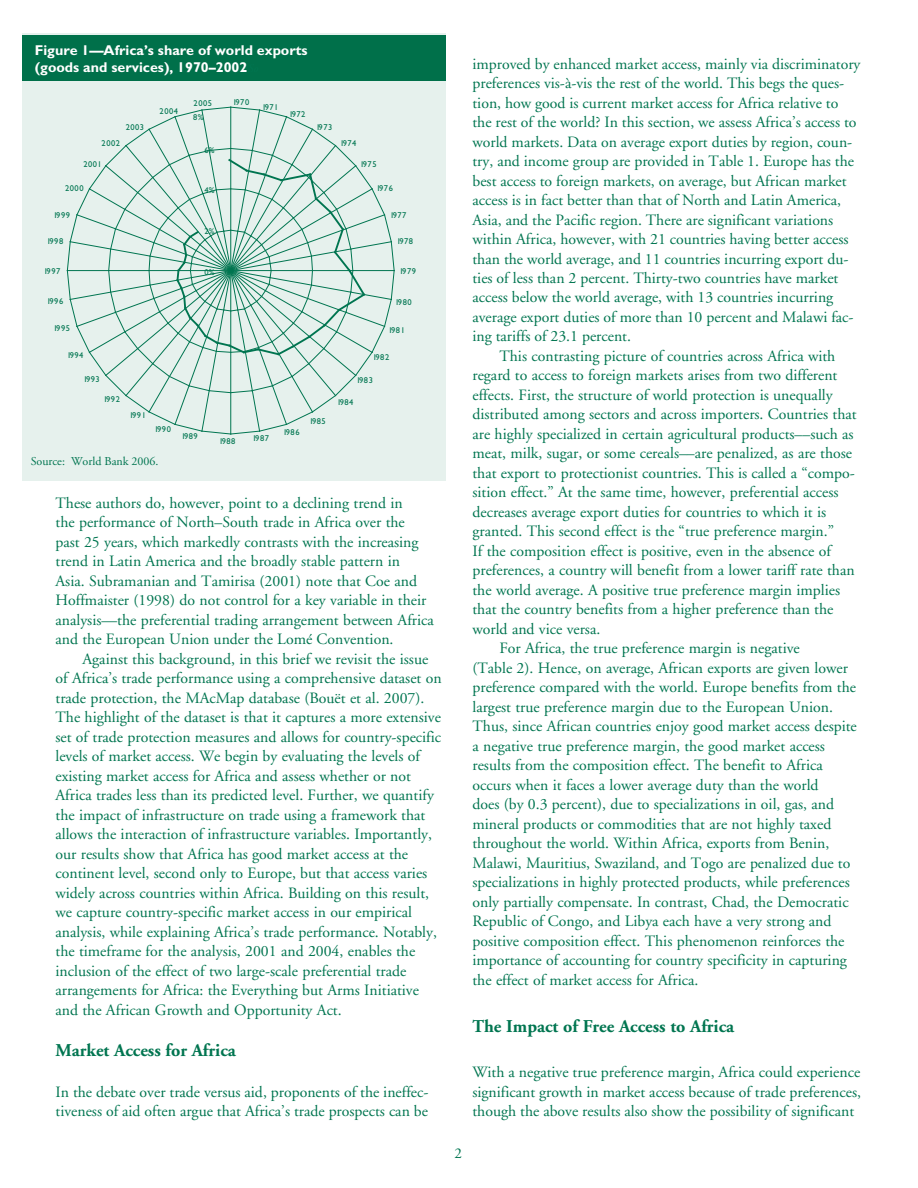
<style>
.page{position:relative;width:918px;height:1188px;background:#fff}
.page>*{position:absolute;margin:0;border:0;box-sizing:border-box;transform-origin:0 0}
.t1{font:700 18px "Adobe Garamond";color:#007550}
.t2{font:15.75px/19.5px "Adobe Garamond";color:#007550}
.t3{font:15px "Adobe Garamond";color:#007550}
.t4{font:700 14.25px/17.1px "Gill Sans";color:#fff}
.t5{font:12px "Adobe Garamond";color:#007550}
.t6{font:8.4px "Gill Sans";letter-spacing:.06em;color:#007550}
.s1{font-family:"Adobe Garamond";font-weight:400;font-style:italic;font-size:12px;color:#007550}
</style>
<div class="page">
<div style="left:22px;top:33px;width:424px;height:448px;background:#e6f1ed"></div>
<div style="left:23px;top:35px;width:423px;height:45px;background:#00704a"></div>
<svg style="left:67px;top:106px;width:328px;height:329px"></svg>
<p class="t4" style="left:35px;top:41px;width:274px">Figure 1—Africa’s share of world exports (goods and services), 1970–2002<span class="s1">So</span></p>
<p class="t6" style="left:126px;top:122px;width:20px">2003</p>
<p class="t6" style="left:102px;top:139px;width:20px">2002</p>
<p class="t6" style="left:83px;top:159px;width:20px">2001</p>
<p class="t6" style="left:65px;top:183px;width:20px">2000</p>
<p class="t6" style="left:54px;top:210px;width:18px">1999</p>
<p class="t6" style="left:47px;top:237px;width:18px">1998</p>
<p class="t6" style="left:44px;top:267px;width:18px">1997</p>
<p class="t6" style="left:47px;top:296px;width:18px">1996</p>
<p class="t6" style="left:54px;top:323px;width:18px">1995</p>
<p class="t6" style="left:67px;top:350px;width:18px">1994</p>
<p class="t6" style="left:83px;top:374px;width:18px">1993</p>
<p class="t6" style="left:104px;top:394px;width:18px">1992</p>
<p class="t6" style="left:130px;top:411px;width:18px">1991</p>
<p class="t6" style="left:160px;top:106px;width:20px">2004</p>
<p class="t6" style="left:194px;top:99px;width:20px">2005</p>
<p class="t6" style="left:193px;top:112px;width:12px">8%</p>
<p class="t6" style="left:205px;top:145px;width:12px">6%</p>
<p class="t6" style="left:205px;top:185px;width:12px">4%</p>
<p class="t6" style="left:205px;top:227px;width:12px">2%</p>
<p class="t6" style="left:205px;top:267px;width:12px">0%</p>
<p class="t6" style="left:233px;top:97px;width:18px">1970</p>
<p class="t6" style="left:262px;top:102px;width:18px">1971</p>
<p class="t6" style="left:155px;top:424px;width:18px">1990</p>
<p class="t6" style="left:181px;top:431px;width:18px">1989</p>
<p class="t6" style="left:219px;top:436px;width:18px">1988</p>
<p class="t6" style="left:253px;top:434px;width:18px">1987</p>
<p class="t5" style="left:31px;top:455px;width:129px">Source: World Bank 2006.</p>
<p class="t6" style="left:289px;top:109px;width:18px">1972</p>
<p class="t6" style="left:316px;top:122px;width:18px">1973</p>
<p class="t6" style="left:340px;top:139px;width:18px">1974</p>
<p class="t6" style="left:360px;top:159px;width:18px">1975</p>
<p class="t6" style="left:377px;top:183px;width:18px">1976</p>
<p class="t6" style="left:390px;top:210px;width:18px">1977</p>
<p class="t6" style="left:397px;top:237px;width:18px">1978</p>
<p class="t6" style="left:400px;top:267px;width:18px">1979</p>
<p class="t6" style="left:395px;top:297px;width:18px">1980</p>
<p class="t6" style="left:389px;top:326px;width:18px">1981</p>
<p class="t6" style="left:373px;top:352px;width:18px">1982</p>
<p class="t6" style="left:357px;top:376px;width:18px">1983</p>
<p class="t6" style="left:337px;top:397px;width:18px">1984</p>
<p class="t6" style="left:283px;top:427px;width:18px">1986</p>
<p class="t6" style="left:309px;top:416px;width:18px">1985</p>
<p class="t2" style="left:56px;top:493px;width:380px">These authors do, however, point to a declining trend in<br>the performance of North–South trade in Africa over the<br>past 25 years, which markedly contrasts with the increasing trend in Latin America and the broadly stable pattern in<br>Asia. Subramanian and Tamirisa (2001) note that Coe and Hoffmaister (1998) do not control for a key variable in their analysis—the preferential trading arrangement between Africa and the European Union under the Lomé Convention.</p>
<p class="t2" style="left:56px;top:649px;width:388px;text-indent:27px">Against this background, in this brief we revisit the issue of Africa’s trade performance using a comprehensive dataset on trade protection, the MAcMap database (Bouët et al. 2007).<br>The highlight of the dataset is that it captures a more extensive set of trade protection measures and allows for country-specific levels of market access. We begin by evaluating the levels of existing market access for Africa and assess whether or not Africa trades less than its predicted level. Further, we quantify the impact of infrastructure on trade using a framework that allows the interaction of infrastructure variables. Importantly, our results show that Africa has good market access at the continent level, second only to Europe, but that access varies widely across countries within Africa. Building on this result, we capture country-specific market access in our empirical analysis, while explaining Africa’s trade performance. Notably, the timeframe for the analysis, 2001 and 2004, enables the inclusion of the effect of two large-scale preferential trade arrangements for Africa: the Everything but Arms Initiative and the African Growth and Opportunity Act.</p>
<p class="t1" style="left:56px;top:1040px;width:182px">Market Access for Africa</p>
<p class="t2" style="left:56px;top:1083px;width:375px">In the debate over trade versus aid, proponents of the ineffec&shy;tiveness of aid often argue that Africa’s trade prospects can be</p>
<p class="t2" style="left:472px;top:54px;width:389px">improved by enhanced market access, mainly via discriminatory</p>
<p class="t2" style="left:472px;top:74px;width:373px">preferences vis-à-vis the rest of the world. This begs the ques-</p>
<p class="t2" style="left:472px;top:93px;width:367px">tion, how good is current market access for Africa relative to</p>
<p class="t2" style="left:472px;top:113px;width:386px">the rest of the world? In this section, we assess Africa’s access to</p>
<p class="t2" style="left:472px;top:132px;width:381px">world markets. Data on average export duties by region, coun-</p>
<p class="t2" style="left:472px;top:152px;width:383px">try, and income group are provided in Table 1. Europe has the</p>
<p class="t2" style="left:472px;top:171px;width:376px">best access to foreign markets, on average, but African market</p>
<p class="t2" style="left:472px;top:191px;width:370px">access is in fact better than that of North and Latin America,</p>
<p class="t2" style="left:472px;top:210px;width:362px">Asia, and the Pacific region. There are significant variations</p>
<p class="t2" style="left:472px;top:230px;width:378px">within Africa, however, with 21 countries having better access</p>
<p class="t2" style="left:472px;top:249px;width:378px">than the world average, and 11 countries incurring export du-</p>
<p class="t2" style="left:472px;top:269px;width:367px">ties of less than 2 percent. Thirty-two countries have market</p>
<p class="t2" style="left:472px;top:288px;width:362px">access below the world average, with 13 countries incurring</p>
<p class="t2" style="left:472px;top:308px;width:383px">average export duties of more than 10 percent and Malawi fac-</p>
<p class="t2" style="left:472px;top:327px;width:160px">ing tariffs of 23.1 percent.</p>
<p class="t2" style="left:499px;top:347px;width:337px">This contrasting picture of countries across Africa with</p>
<p class="t2" style="left:472px;top:366px;width:366px">regard to access to foreign markets arises from two different</p>
<p class="t2" style="left:472px;top:386px;width:362px">effects. First, the structure of world protection is unequally</p>
<p class="t2" style="left:472px;top:405px;width:386px">distributed among sectors and across importers. Countries that</p>
<p class="t2" style="left:472px;top:425px;width:383px">are highly specialized in certain agricultural products––such as</p>
<p class="t2" style="left:472px;top:444px;width:381px">meat, milk, sugar, or some cereals––are penalized, as are those</p>
<p class="t2" style="left:472px;top:464px;width:384px">that export to protectionist countries. This is called a “compo-</p>
<p class="t2" style="left:472px;top:483px;width:368px">sition effect.” At the same time, however, preferential access</p>
<p class="t2" style="left:472px;top:503px;width:355px">decreases average export duties for countries to which it is</p>
<p class="t2" style="left:472px;top:522px;width:363px">granted. This second effect is the “true preference margin.”</p>
<p class="t2" style="left:472px;top:542px;width:360px">If the composition effect is positive, even in the absence of</p>
<p class="t2" style="left:472px;top:561px;width:384px">preferences, a country will benefit from a lower tariff rate than</p>
<p class="t2" style="left:472px;top:581px;width:369px">the world average. A positive true preference margin implies</p>
<p class="t2" style="left:472px;top:600px;width:362px">that the country benefits from a higher preference than the</p>
<p class="t2" style="left:472px;top:620px;width:129px">world and vice versa.</p>
<p class="t2" style="left:499px;top:639px;width:302px">For Africa, the true preference margin is negative</p>
<p class="t2" style="left:472px;top:659px;width:377px">(Table 2). Hence, on average, African exports are given lower</p>
<p class="t2" style="left:472px;top:678px;width:385px">preference compared with the world. Europe benefits from the</p>
<p class="t2" style="left:472px;top:698px;width:362px">largest true preference margin due to the European Union.</p>
<p class="t2" style="left:472px;top:717px;width:386px">Thus, since African countries enjoy good market access despite</p>
<p class="t2" style="left:472px;top:737px;width:354px">a negative true preference margin, the good market access</p>
<p class="t2" style="left:472px;top:756px;width:352px">results from the composition effect. The benefit to Africa</p>
<p class="t2" style="left:472px;top:776px;width:348px">occurs when it faces a lower average duty than the world</p>
<p class="t2" style="left:472px;top:795px;width:363px">does (by 0.3 percent), due to specializations in oil, gas, and</p>
<p class="t2" style="left:472px;top:815px;width:360px">mineral products or commodities that are not highly taxed</p>
<p class="t2" style="left:472px;top:834px;width:358px">throughout the world. Within Africa, exports from Benin,</p>
<p class="t2" style="left:472px;top:854px;width:379px">Malawi, Mauritius, Swaziland, and Togo are penalized due to</p>
<p class="t2" style="left:472px;top:873px;width:379px">specializations in highly protected products, while preferences</p>
<p class="t2" style="left:472px;top:893px;width:378px">only partially compensate. In contrast, Chad, the Democratic</p>
<p class="t2" style="left:472px;top:912px;width:360px">Republic of Congo, and Libya each have a very strong and</p>
<p class="t2" style="left:472px;top:932px;width:374px">positive composition effect. This phenomenon reinforces the</p>
<p class="t2" style="left:472px;top:951px;width:376px">importance of accounting for country specificity in capturing</p>
<p class="t2" style="left:472px;top:971px;width:227px">the effect of market access for Africa.</p>
<p class="t1" style="left:472px;top:1017px;width:263px">The Impact of Free Access to Africa</p>
<p class="t2" style="left:472px;top:1063px;width:390px;text-align:justify">With a negative true preference margin, Africa could experience significant growth in market access because of trade preferences, though the above results also show the possibility of significant</p>
<p class="t3" style="left:455px;top:1146px;width:9px">2</p>
</div>
